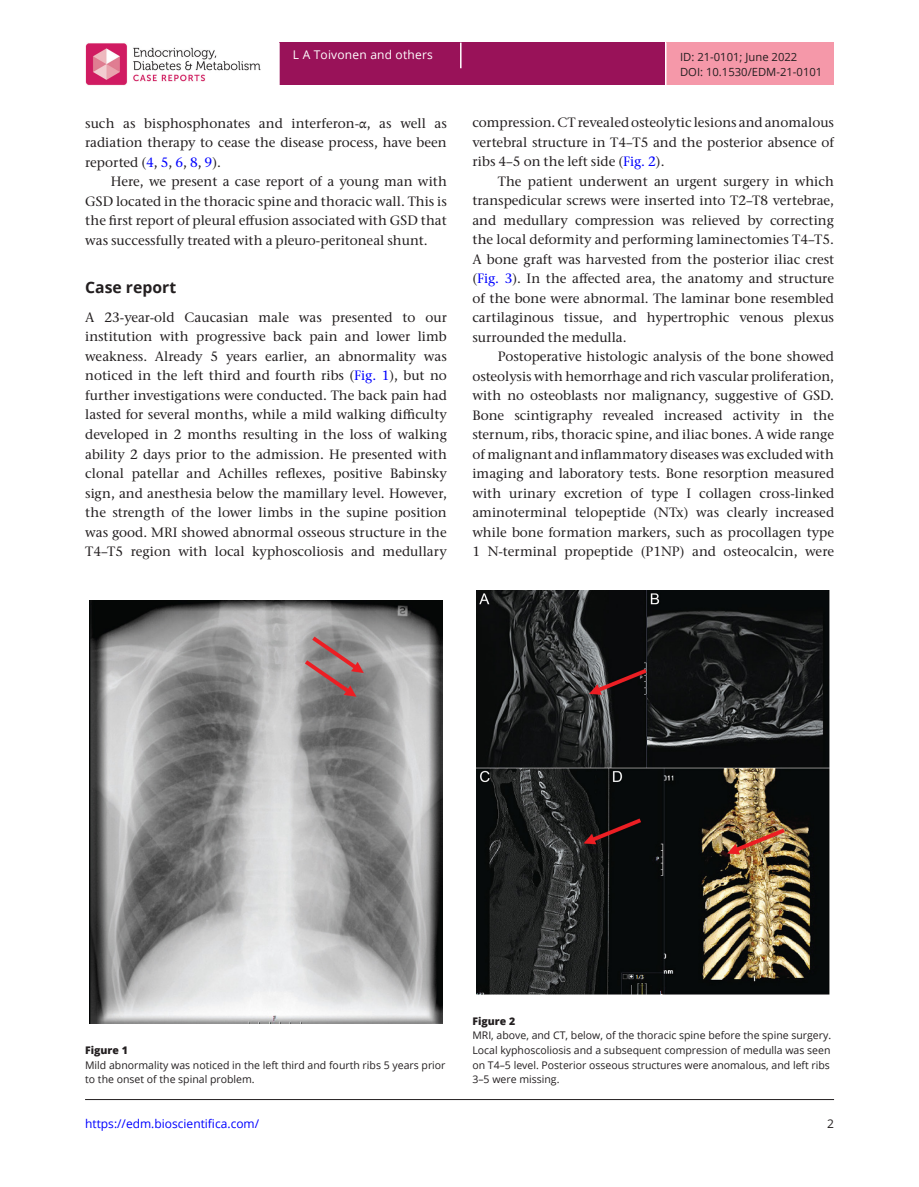
<style>
.page{position:relative;width:919px;height:1187px;background:#fff}
.page>*{position:absolute;margin:0;border:0;box-sizing:border-box;transform-origin:0 0}
.t1{font:700 15.75px "Open Sans";color:#231f20}
.TXI{font:500 13.5px/19.5px "Stone Serif ITC Pro";color:#231f20;text-align:justify}
.TXT{font:500 13.5px/19.5px "Stone Serif ITC Pro";color:#231f20;text-align:justify}
.t2{font:12px "Open Sans";color:#00f}
.t3{font:12px "Open Sans";letter-spacing:.015em;color:#fff}
.t4{font:12px "Open Sans";color:#231f20}
.t5{font:11.25px "Open Sans";color:#231f20}
.FC{font:10.5px/14.7px "Open Sans";color:#231f20}
.FC-2{font:800 10.5px "Open Sans";color:#231f20}
.s1{font-family:"STIX Two Text"}
.s2{color:#00f}
</style>
<div class="page">
<div style="left:280px;top:43px;width:385px;height:42px;background:#991259"></div>
<div style="left:666px;top:43px;width:167px;height:42px;background:#f598a9"></div>
<svg style="left:460px;top:43px;width:1px;height:25px"></svg>
<img style="left:85px;top:43px;width:176px;height:42px">
<hr style="left:85px;top:1099px;width:749px;height:1px;background:#231f20">
<img style="left:89px;top:601px;width:353px;height:422px">
<img style="left:476px;top:590px;width:353px;height:404px">
<p class="t3" style="left:293px;top:47px;width:141px">L A Toivonen and others</p>
<p class="TXI" style="left:85px;top:113px;width:363px">such as bisphosphonates and interferon-<span class="s1">α</span>, as well as radiation therapy to cease the disease process, have been reported (<span class="s2">4</span>, <span class="s2">5</span>, <span class="s2">6</span>, <span class="s2">8</span>, <span class="s2">9</span>).</p>
<p class="TXI" style="left:85px;top:172px;width:363px;text-indent:26px">Here, we present a case report of a young man with GSD located in the thoracic spine and thoracic wall. This is the first report of pleural effusion associated with GSD that was successfully treated with a pleuro-peritoneal shunt.</p>
<h1 class="t1" style="left:85px;top:276px;width:92px">Case report</h1>
<p class="TXT" style="left:85px;top:307px;width:363px">A 23-year-old Caucasian male was presented to our institution with progressive back pain and lower limb weakness. Already 5 years earlier, an abnormality was noticed in the left third and fourth ribs (<span class="s2">Fig. 1</span>), but no further investigations were conducted. The back pain had lasted for several months, while a mild walking difficulty developed in 2 months resulting in the loss of walking ability 2 days prior to the admission. He presented with clonal patellar and Achilles reflexes, positive Babinsky sign, and anesthesia below the mamillary level. However, the strength of the lower limbs in the supine position was good. MRI showed abnormal osseous structure in the T4–T5 region with local kyphoscoliosis and medullary</p>
<p class="t5" style="left:680px;top:50px;width:119px">ID: 21-0101; June 2022</p>
<p class="t5" style="left:680px;top:64px;width:144px">DOI: 10.1530/EDM-21-0101</p>
<p class="TXT" style="left:472px;top:113px;width:363px">compression. CT revealed osteolytic lesions and anomalous vertebral structure in T4–T5 and the posterior absence of ribs 4–5 on the left side (<span class="s2">Fig. 2</span>).</p>
<p class="TXI" style="left:472px;top:171px;width:363px;text-indent:26px">The patient underwent an urgent surgery in which transpedicular screws were inserted into T2–T8 vertebrae, and medullary compression was relieved by correcting the local deformity and performing laminectomies T4–T5.<br>A bone graft was harvested from the posterior iliac crest (<span class="s2">Fig. 3</span>). In the affected area, the anatomy and structure of the bone were abnormal. The laminar bone resembled cartilaginous tissue, and hypertrophic venous plexus surrounded the medulla.</p>
<p class="TXI" style="left:472px;top:347px;width:363px;text-indent:26px">Postoperative histologic analysis of the bone showed osteolysis with hemorrhage and rich vascular proliferation, with no osteoblasts nor malignancy, suggestive of GSD.<br>Bone scintigraphy revealed increased activity in the sternum, ribs, thoracic spine, and iliac bones. A wide range of malignant and inflammatory diseases was excluded with imaging and laboratory tests. Bone resorption measured with urinary excretion of type I collagen cross-linked aminoterminal telopeptide (NTx) was clearly increased while bone formation markers, such as procollagen type 1 N-terminal propeptide (P1NP) and osteocalcin, were</p>
<p class="FC-2" style="left:85px;top:1042px;width:44px">Figure 1</p>
<p class="FC" style="left:85px;top:1057px;width:362px">Mild abnormality was noticed in the left third and fourth ribs 5 years prior to the onset of the spinal problem.</p>
<p class="FC-2" style="left:472px;top:1012px;width:44px">Figure 2</p>
<p class="FC" style="left:472px;top:1027px;width:360px">MRI, above, and CT, below, of the thoracic spine before the spine surgery.<br>Local kyphoscoliosis and a subsequent compression of medulla was seen on T4–5 level. Posterior osseous structures were anomalous, and left ribs 3–5 were missing.</p>
<p class="t2" style="left:85px;top:1115px;width:176px">https://edm.bioscientifica.com/</p>
<p class="t4" style="left:827px;top:1115px;width:8px">2</p>
</div>
